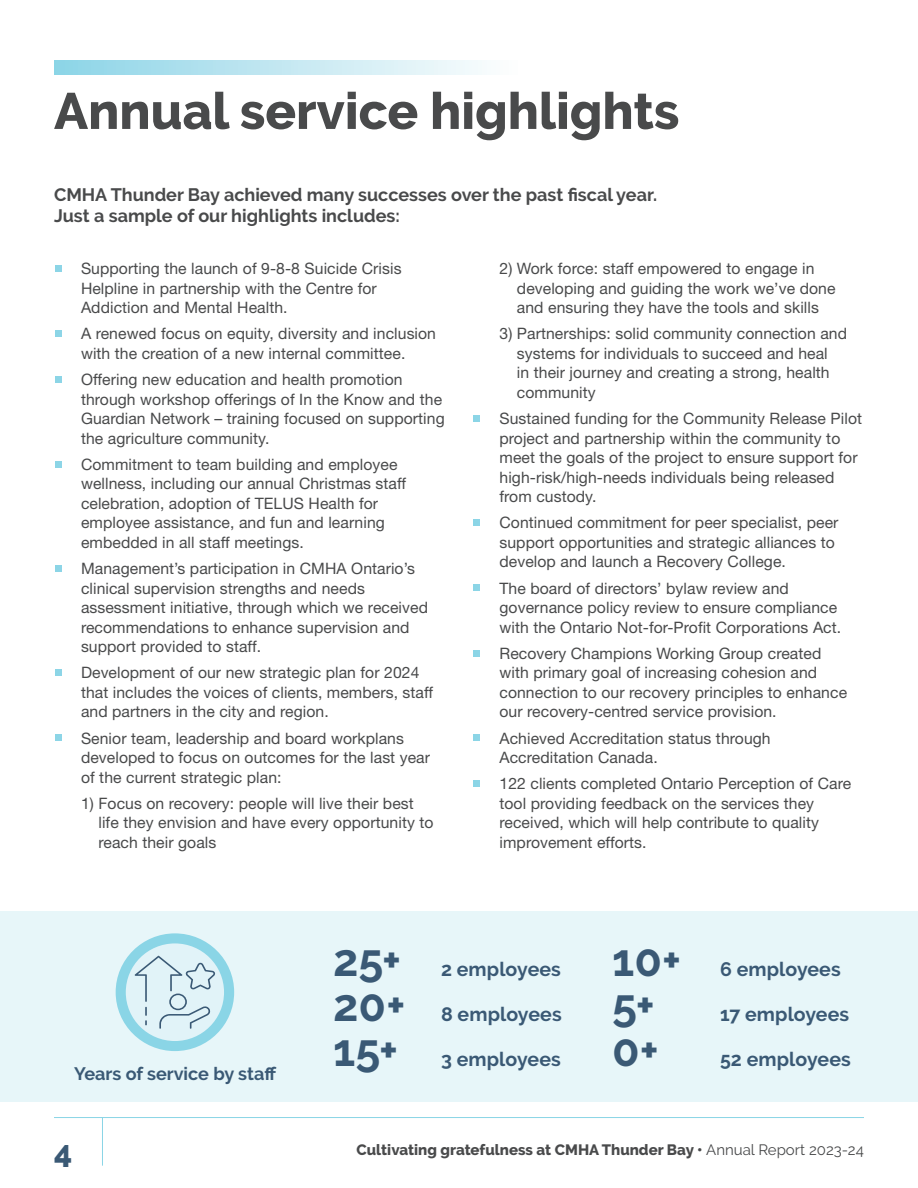
<style>
.page{position:relative;width:918px;height:1188px;background:#fff}
.page>*{position:absolute;margin:0;border:0;box-sizing:border-box;transform-origin:0 0}
.Heading_Title{font:800 51px "Raleway";color:#494a4b}
.Stats_No__Navy{font:700 45px "Raleway";letter-spacing:.005em;color:#3a5975}
.t1{font:800 31.5px "Raleway";color:#3a5975}
.Stats_No__Navy-2{font:700 19.5px "Raleway";letter-spacing:.005em;color:#3a5975}
.Small_Subheading{font:700 18px/21px "Raleway";color:#494a4b}
.Small_Subheading-2{font:700 18px "Raleway";color:#3a5975}
.Bullets_Sky{font:15.75px/19.5px "Helvetica Neue LT Std";letter-spacing:.005em;color:#494a4b}
.t2{font:800 15px "Raleway";color:#494a4b}
.s1{font-weight:400}
</style>
<div class="page">
<hr style="left:54px;top:1117px;width:810px;height:1px;background:#8ad5e6">
<hr style="left:102px;top:1118px;width:1px;height:48px;background:#8ad5e6">
<div style="left:0;top:912px;width:918px;height:190px;background:#e7f6f9"></div>
<svg style="left:54px;top:61px;width:428px;height:13px;background:#c0e6f1"></svg>
<div style="left:116px;top:933px;width:118px;height:118px;background:#8ad5e6;border-radius:50%"></div>
<div style="left:126px;top:943px;width:98px;height:98px;background:#e1f3f8;border-radius:50%"></div>
<svg style="left:135px;top:956px;width:80px;height:73px"></svg>
<p class="Heading_Title" style="left:54px;top:82px;width:627px">Annual service highlights</p>
<p class="Small_Subheading" style="left:54px;top:184px;width:605px">CMHA Thunder Bay achieved many successes over the past fiscal year.<br>Just a sample of our highlights includes:</p>
<p class="Bullets_Sky" style="left:81px;top:258px;width:322px">Supporting the launch of 9-8-8 Suicide Crisis<br>Helpline in partnership with the Centre for<br>Addiction and Mental Health.</p>
<p class="Bullets_Sky" style="left:81px;top:324px;width:357px">A renewed focus on equity, diversity and inclusion with the creation of a new internal committee.</p>
<p class="Bullets_Sky" style="left:81px;top:369px;width:365px">Offering new education and health promotion through workshop offerings of In the Know and the Guardian Network – training focused on supporting the agriculture community.</p>
<p class="Bullets_Sky" style="left:81px;top:454px;width:327px">Commitment to team building and employee wellness, including our annual Christmas staff celebration, adoption of TELUS Health for employee assistance, and fun and learning embedded in all staff meetings.</p>
<p class="Bullets_Sky" style="left:81px;top:558px;width:349px">Management’s participation in CMHA Ontario’s clinical supervision strengths and needs assessment initiative, through which we received recommendations to enhance supervision and support provided to staff.</p>
<p class="Bullets_Sky" style="left:81px;top:663px;width:354px">Development of our new strategic plan for 2024 that includes the voices of clients, members, staff and partners in the city and region.</p>
<p class="Bullets_Sky" style="left:81px;top:728px;width:351px">Senior team, leadership and board workplans developed to focus on outcomes for the last year of the current strategic plan:</p>
<p class="Bullets_Sky" style="left:98px;top:793px;width:337px;text-indent:-17px">1) Focus on recovery: people will live their best life they envision and have every opportunity to reach their goals</p>
<p class="Bullets_Sky" style="left:517px;top:258px;width:320px;text-indent:-17px">2) Work force: staff empowered to engage in developing and guiding the work we’ve done and ensuring they have the tools and skills</p>
<p class="Bullets_Sky" style="left:517px;top:324px;width:332px;text-indent:-17px">3) Partnerships: solid community connection and systems for individuals to succeed and heal<br>in their journey and creating a strong, health community</p>
<p class="Bullets_Sky" style="left:500px;top:408px;width:364px">Sustained funding for the Community Release Pilot project and partnership within the community to meet the goals of the project to ensure support for high-risk/high-needs individuals being released from custody.</p>
<p class="Bullets_Sky" style="left:500px;top:513px;width:341px">Continued commitment for peer specialist, peer support opportunities and strategic alliances to develop and launch a Recovery College.</p>
<p class="Bullets_Sky" style="left:500px;top:578px;width:343px">The board of directors’ bylaw review and governance policy review to ensure compliance with the Ontario Not-for-Profit Corporations Act.</p>
<p class="Bullets_Sky" style="left:500px;top:643px;width:349px">Recovery Champions Working Group created with primary goal of increasing cohesion and connection to our recovery principles to enhance our recovery-centred service provision.</p>
<p class="Bullets_Sky" style="left:500px;top:728px;width:273px">Achieved Accreditation status through<br>Accreditation Canada.</p>
<p class="Bullets_Sky" style="left:500px;top:774px;width:353px">122 clients completed Ontario Perception of Care tool providing feedback on the services they received, which will help contribute to quality improvement efforts.</p>
<p class="Small_Subheading-2" style="left:74px;top:1063px;width:204px">Years of service by staff</p>
<p class="Stats_No__Navy" style="left:333px;top:934px;width:70px">25+</p>
<p class="Stats_No__Navy-2" style="left:441px;top:958px;width:121px">2 employees</p>
<p class="Stats_No__Navy" style="left:333px;top:979px;width:74px">20+</p>
<p class="Stats_No__Navy-2" style="left:441px;top:1003px;width:122px">8 employees</p>
<p class="Stats_No__Navy" style="left:333px;top:1024px;width:67px">15+</p>
<p class="Stats_No__Navy-2" style="left:441px;top:1048px;width:121px">3 employees</p>
<p class="Stats_No__Navy" style="left:612px;top:934px;width:71px">10+</p>
<p class="Stats_No__Navy-2" style="left:720px;top:958px;width:122px">6 employees</p>
<p class="Stats_No__Navy" style="left:612px;top:979px;width:44px">5+</p>
<p class="Stats_No__Navy-2" style="left:720px;top:1003px;width:131px">17 employees</p>
<p class="Stats_No__Navy" style="left:612px;top:1024px;width:48px">0+</p>
<p class="Stats_No__Navy-2" style="left:720px;top:1048px;width:132px">52 employees</p>
<h3 class="t1" style="left:54px;top:1134px;width:20px">4</h3>
<p class="t2" style="left:357px;top:1141px;width:509px">Cultivating gratefulness at CMHA Thunder Bay • <span class="s1">Annual Report 2023-24</span></p>
</div>
